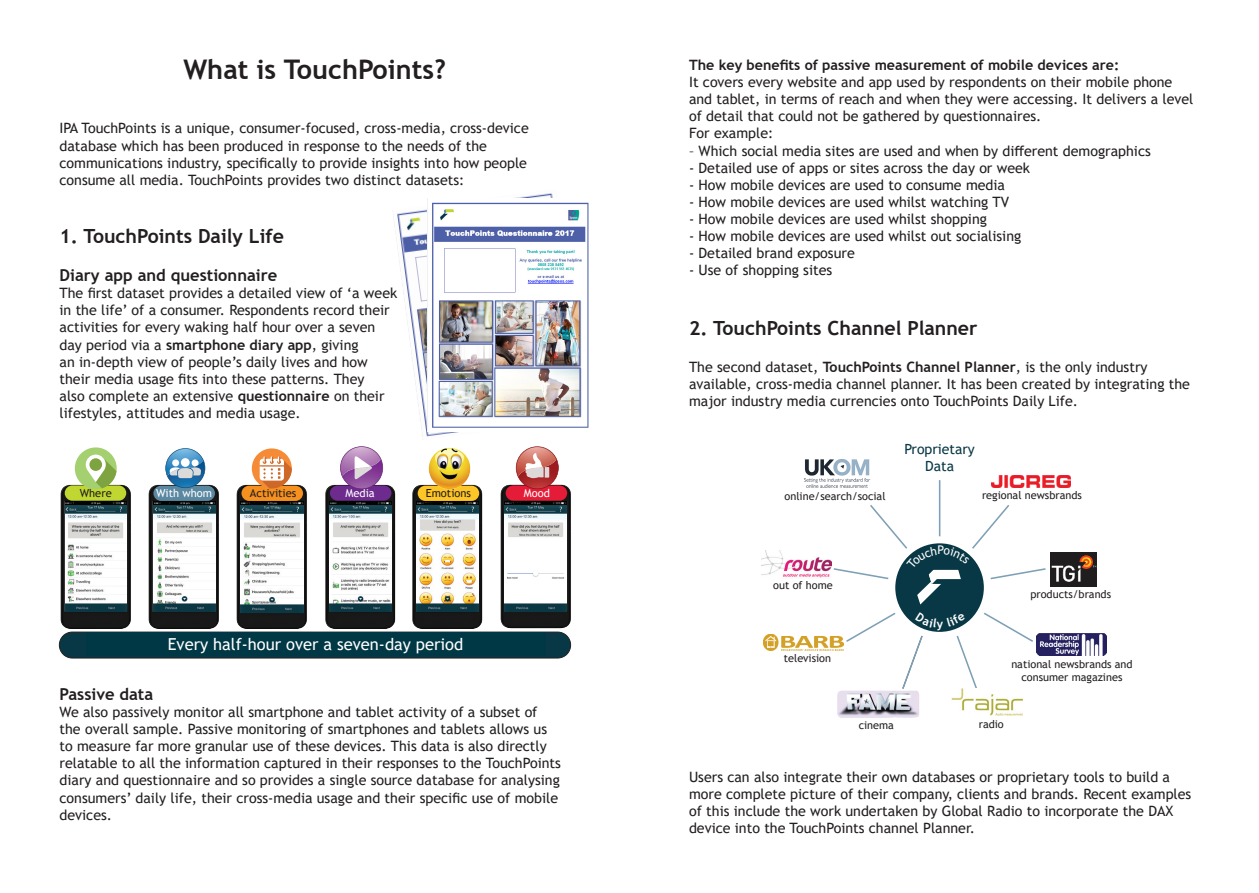
<style>
.page{position:relative;width:1259px;height:893px;background:#fff}
.page>*{position:absolute;margin:0;border:0;box-sizing:border-box;transform-origin:0 0}
.t1{font:700 27px "Trebuchet MS";color:#231f20}
.t2{font:700 19.5px "Trebuchet MS";color:#231f20}
.t3{font:700 16.5px "Trebuchet MS";color:#231f20}
.t4{font:16.5px "Trebuchet MS";color:#fff}
.t5{font:14.25px/17.1px "Trebuchet MS";color:#231f20}
.t6{font:700 14.25px "Trebuchet MS";color:#231f20}
.t7{font:14.1px/16.8px "Trebuchet MS";color:#083845;text-align:center}
.t8{font:12px "Trebuchet MS";color:#fff}
.t9{font:11.1px "Trebuchet MS";color:#fff}
.t10{font:11.1px "Trebuchet MS";color:#231f20}
.t11{font:10.95px/13px "Trebuchet MS";color:#231f20;text-align:center}
.s1{font-weight:700}
</style>
<div class="page">
<hr style="left:939px;top:480px;width:1px;height:56px;background:#7ea0b5">
<img style="left:951px;top:690px;width:71px;height:26px">
<img style="left:1050px;top:552px;width:46px;height:35px">
<img style="left:1036px;top:633px;width:70px;height:23px">
<img style="left:991px;top:476px;width:79px;height:11px">
<img style="left:804px;top:459px;width:67px;height:29px">
<img style="left:761px;top:550px;width:70px;height:28px">
<img style="left:837px;top:690px;width:83px;height:28px">
<img style="left:763px;top:635px;width:80px;height:15px">
<div style="left:895px;top:543px;width:89px;height:89px;background:#083845;border-radius:50%"></div>
<img style="left:395px;top:193px;width:158px;height:244px">
<img style="left:427px;top:199px;width:162px;height:233px">
<img style="left:60px;top:484px;width:71px;height:145px">
<svg style="left:68px;top:613px;width:56px;height:14px"></svg>
<img style="left:148px;top:484px;width:71px;height:145px">
<svg style="left:156px;top:613px;width:56px;height:14px"></svg>
<img style="left:236px;top:484px;width:71px;height:145px">
<svg style="left:244px;top:613px;width:56px;height:14px"></svg>
<img style="left:325px;top:484px;width:71px;height:145px">
<svg style="left:333px;top:613px;width:55px;height:14px"></svg>
<img style="left:412px;top:484px;width:71px;height:145px">
<svg style="left:420px;top:613px;width:55px;height:14px"></svg>
<img style="left:500px;top:484px;width:71px;height:145px">
<svg style="left:508px;top:613px;width:56px;height:14px"></svg>
<img style="left:65px;top:501px;width:62px;height:110px">
<img style="left:153px;top:501px;width:62px;height:111px">
<img style="left:241px;top:501px;width:62px;height:111px">
<img style="left:329px;top:501px;width:62px;height:110px">
<img style="left:505px;top:501px;width:62px;height:110px">
<img style="left:416px;top:501px;width:62px;height:110px">
<div style="left:65px;top:485px;width:61px;height:16px;background:#c1d731;border-radius:8px"></div>
<div style="left:153px;top:486px;width:62px;height:15px;background:#5b88a1;border-radius:8px"></div>
<div style="left:241px;top:486px;width:62px;height:15px;background:#f6901f;border-radius:8px"></div>
<div style="left:330px;top:485px;width:61px;height:16px;background:#6d2b8d;border-radius:8px"></div>
<div style="left:418px;top:486px;width:61px;height:15px;background:#fec527;border-radius:8px"></div>
<div style="left:506px;top:485px;width:61px;height:16px;background:#e41c37;border-radius:8px"></div>
<div style="left:75px;top:447px;width:42px;height:42px;background:#a4d070;border-radius:50%"></div>
<svg style="left:85px;top:453px;width:31px;height:35px"></svg>
<svg style="left:165px;top:448px;width:40px;height:40px"></svg>
<svg style="left:340px;top:446px;width:43px;height:43px"></svg>
<img style="left:422px;top:447px;width:53px;height:43px">
<svg style="left:516px;top:446px;width:42px;height:43px"></svg>
<div style="left:252px;top:448px;width:40px;height:40px;background:#f58b36;border-radius:50%"></div>
<svg style="left:260px;top:456px;width:32px;height:32px"></svg>
<svg style="left:249px;top:501px;width:13px;height:4px"></svg>
<svg style="left:160px;top:501px;width:14px;height:4px"></svg>
<svg style="left:73px;top:502px;width:12px;height:4px"></svg>
<svg style="left:337px;top:502px;width:19px;height:3px"></svg>
<svg style="left:425px;top:502px;width:12px;height:3px"></svg>
<svg style="left:513px;top:501px;width:12px;height:5px"></svg>
<div style="left:59px;top:632px;width:511px;height:26px;background:#083845;border-radius:13px"></div>
<div style="left:59px;top:632px;width:512px;height:26px;border:1px solid #231f20;border-radius:13px"></div>
<div style="left:86px;top:632px;width:459px;height:24px;background:#003846"></div>
<svg style="left:833px;top:503px;width:213px;height:101px"></svg>
<svg style="left:846px;top:611px;width:187px;height:79px"></svg>
<p class="t1" style="left:183px;top:53px;width:264px">What is TouchPoints?</p>
<p class="t5" style="left:60px;top:120px;width:471px">IPA TouchPoints is a unique, consumer-focused, cross-media, cross-device</p>
<p class="t5" style="left:60px;top:137px;width:429px">database which has been produced in response to the needs of the</p>
<p class="t5" style="left:60px;top:154px;width:469px">communications industry, specifically to provide insights into how people consume all media. TouchPoints provides two distinct datasets:</p>
<p class="t2" style="left:60px;top:224px;width:226px">1. TouchPoints Daily Life</p>
<p class="t3" style="left:60px;top:265px;width:219px">Diary app and questionnaire</p>
<p class="t5" style="left:60px;top:284px;width:339px">The first dataset provides a detailed view of ‘a week in the life’ of a consumer. Respondents record their activities for every waking half hour over a seven day period via a <span class="s1">smartphone diary app</span>, giving<br>an in-depth view of people’s daily lives and how their media usage fits into these patterns. They<br>also complete an extensive <span class="s1">questionnaire</span> on their lifestyles, attitudes and media usage.</p>
<p class="t10" style="left:80px;top:486px;width:33px">Where</p>
<p class="t9" style="left:156px;top:486px;width:57px">With whom</p>
<p class="t10" style="left:250px;top:486px;width:48px">Activities</p>
<p class="t9" style="left:345px;top:486px;width:31px">Media</p>
<p class="t10" style="left:426px;top:486px;width:47px">Emotions</p>
<p class="t9" style="left:524px;top:486px;width:28px">Mood</p>
<p class="t4" style="left:168px;top:634px;width:297px">Every half-hour over a seven-day period</p>
<p class="t9" style="left:218px;top:638px;width:201px">Every half-hour over a seven-day period</p>
<p class="t3" style="left:60px;top:684px;width:95px">Passive data</p>
<p class="t5" style="left:60px;top:703px;width:503px">We also passively monitor all smartphone and tablet activity of a subset of the overall sample. Passive monitoring of smartphones and tablets allows us to measure far more granular use of these devices. This data is also directly relatable to all the information captured in their responses to the TouchPoints diary and questionnaire and so provides a single source database for analysing consumers’ daily life, their cross-media usage and their specific use of mobile devices.</p>
<p class="t6" style="left:689px;top:56px;width:432px">The key benefits of passive measurement of mobile devices are:</p>
<p class="t5" style="left:689px;top:73px;width:506px">It covers every website and app used by respondents on their mobile phone and tablet, in terms of reach and when they were accessing. It delivers a level of detail that could not be gathered by questionnaires.</p>
<p class="t5" style="left:689px;top:125px;width:86px">For example:</p>
<p class="t5" style="left:689px;top:142px;width:463px">– Which social media sites are used and when by different demographics</p>
<p class="t5" style="left:689px;top:159px;width:343px">- Detailed use of apps or sites across the day or week</p>
<p class="t5" style="left:689px;top:176px;width:317px">- How mobile devices are used to consume media</p>
<p class="t5" style="left:689px;top:193px;width:322px">- How mobile devices are used whilst watching TV</p>
<p class="t5" style="left:689px;top:210px;width:299px">- How mobile devices are used whilst shopping</p>
<p class="t5" style="left:689px;top:227px;width:334px">- How mobile devices are used whilst out socialising</p>
<p class="t5" style="left:689px;top:244px;width:167px">- Detailed brand exposure</p>
<p class="t5" style="left:689px;top:262px;width:145px">- Use of shopping sites</p>
<p class="t2" style="left:689px;top:316px;width:290px">2. TouchPoints Channel Planner</p>
<p class="t5" style="left:689px;top:358px;width:502px">The second dataset, <span class="s1">TouchPoints Channel Planner</span>, is the only industry available, cross-media channel planner. It has been created by integrating the major industry media currencies onto TouchPoints Daily Life.</p>
<p class="t7" style="left:904px;top:441px;width:72px">Proprietary<br>Data</p>
<p class="t11" style="left:784px;top:490px;width:103px">online/search/social</p>
<p class="t11" style="left:982px;top:489px;width:101px">regional newsbrands</p>
<p class="t11" style="left:773px;top:578px;width:61px">out of home</p>
<p class="t11" style="left:784px;top:652px;width:49px">television</p>
<p class="t11" style="left:858px;top:719px;width:37px">cinema</p>
<p class="t8" style="left:937px;top:543px;width:8px">P</p>
<p class="t11" style="left:1030px;top:587px;width:82px">products/brands</p>
<p class="t11" style="left:1011px;top:657px;width:123px">national newsbrands and consumer magazines</p>
<p class="t11" style="left:978px;top:718px;width:27px">radio</p>
<p class="t5" style="left:689px;top:768px;width:504px">Users can also integrate their own databases or proprietary tools to build a more complete picture of their company, clients and brands. Recent examples of this include the work undertaken by Global Radio to incorporate the DAX device into the TouchPoints channel Planner.</p>
</div>
